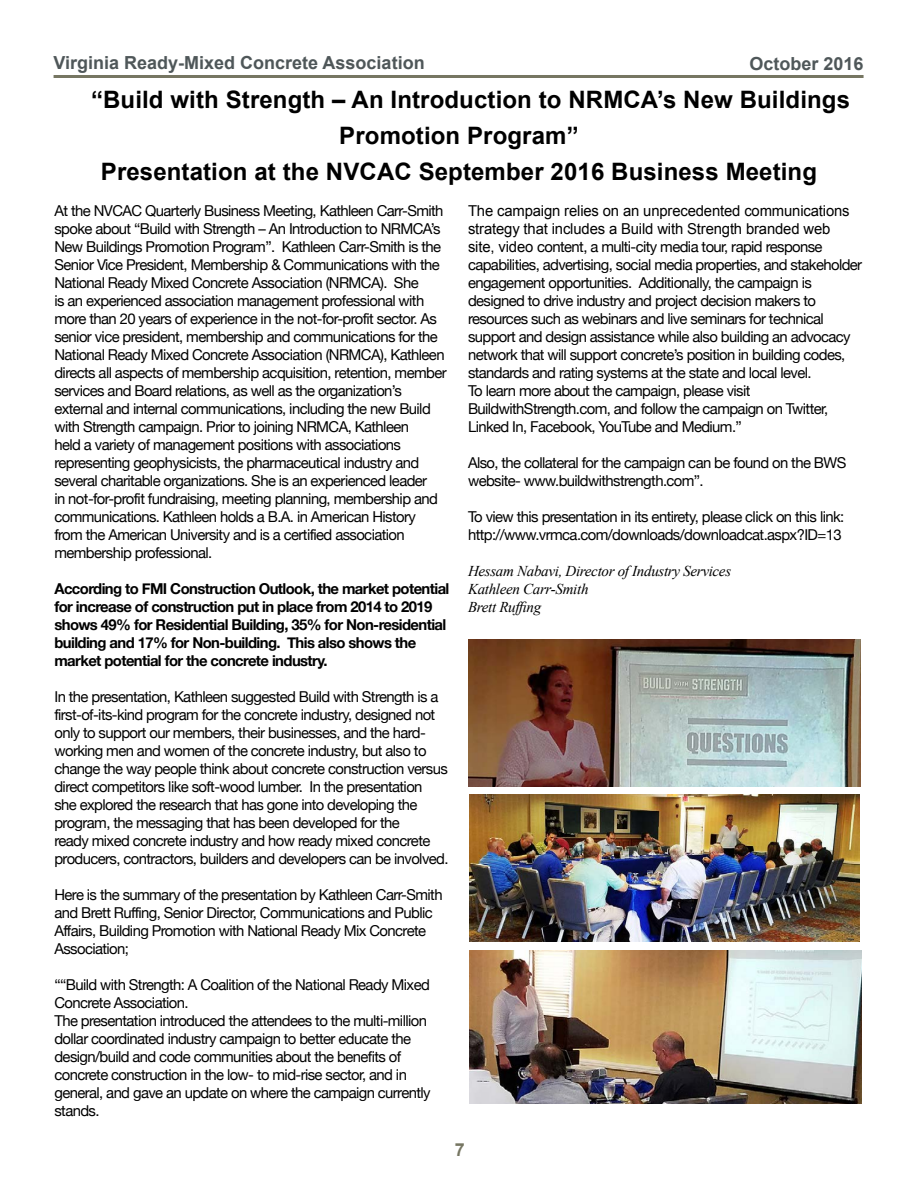
<style>
.page{position:relative;width:918px;height:1188px;background:#fff}
.page>*{position:absolute;margin:0;border:0;box-sizing:border-box;transform-origin:0 0}
.t1{font:700 24px "Arial";letter-spacing:.005em;color:#000}
.t2{font:700 18px "Arial";color:#4f5759}
.t3{font:700 18px "Arial";color:#767662}
.t4{font:15px/18px "Helvetica Neue";letter-spacing:-.04em;color:#000}
.t5{font:700 15px/18px "Helvetica Neue";letter-spacing:-.04em;color:#000}
.t6{font:15px/18px "Arial";letter-spacing:-.01em;color:#000}
.t7{font:italic 15px/18px "Times New Roman";letter-spacing:-.02em;color:#000}
.s1{font-family:"Arial"}
</style>
<div class="page">
<hr style="left:54px;top:75px;width:810px;height:3px;background:#767662">
<img style="left:469px;top:795px;width:390px;height:147px">
<img style="left:469px;top:950px;width:393px;height:153px">
<img style="left:468px;top:639px;width:392px;height:147px">
<p class="t2" style="left:54px;top:50px;width:373px">Virginia Ready-Mixed Concrete Association</p>
<p class="t2" style="left:750px;top:52px;width:116px">October 2016</p>
<h1 class="t1" style="left:91px;top:84px;width:761px">“Build with Strength – An Introduction to NRMCA’s New Buildings</h1>
<h1 class="t1" style="left:339px;top:120px;width:241px">Promotion Program”</h1>
<h1 class="t1" style="left:101px;top:156px;width:718px">Presentation at the NVCAC September 2016 Business Meeting</h1>
<p class="t4" style="left:54px;top:203px;width:394px">At the NVCAC Quarterly Business Meeting, Kathleen Carr-Smith spoke about “Build with Strength – An Introduction to NRMCA’s New Buildings Promotion Program”. Kathleen Carr-Smith is the Senior Vice President, Membership &amp; Communications with the National Ready Mixed Concrete Association (NRMCA). She<br>is an experienced association management professional with more than 20 years of experience in the not-for-profit sector. As senior vice president, membership and communications for the National Ready Mixed Concrete Association (NRMCA), Kathleen directs all aspects of membership acquisition, retention, member services and Board relations, as well as the organization’s external and internal communications, including the new Build with Strength campaign. Prior to joining NRMCA, Kathleen<br>held a variety of management positions with associations representing geophysicists, the pharmaceutical industry and several charitable organizations. She is an experienced leader<br>in not-for-profit fundraising, meeting planning, membership and communications. Kathleen holds a B.A. in American History from the American University and is a certified association membership professional.</p>
<p class="t5" style="left:54px;top:580px;width:397px">According to FMI Construction Outlook, the market potential for increase of construction put in place from 2014 to 2019 shows 49% for Residential Building, 35% for Non-residential building and 17% for Non-building. This also shows the market potential for the concrete industry.</p>
<p class="t4" style="left:54px;top:689px;width:396px">In the presentation, Kathleen suggested Build with Strength is a first-of-its-kind program for the concrete industry, designed not only to support our members, their businesses, and the hard&shy;working men and women of the concrete industry, but also to change the way people think about concrete construction versus direct competitors like soft-wood lumber. In the presentation she explored the research that has gone into developing the program, the messaging that has been developed for the<br>ready mixed concrete industry and how ready mixed concrete producers, contractors, builders and developers can be involved.</p>
<p class="t4" style="left:54px;top:887px;width:390px">Here is the summary of the presentation by Kathleen Carr-Smith and Brett Ruffing, Senior Director, Communications and Public Affairs, Building Promotion with National Ready Mix Concrete Association;</p>
<p class="t4" style="left:54px;top:977px;width:378px">““Build with Strength: A Coalition of the National Ready Mixed Concrete Association.<br>The presentation introduced the attendees to the multi-million dollar coordinated industry campaign to better educate the design/build and code communities about the benefits of concrete construction in the low- to mid-rise sector, and in general, and gave an update on where the campaign currently stands.</p>
<p class="t6" style="left:468px;top:202px;width:383px">The campaign relies on an unprecedented communications strategy that includes a Build with Strength branded web</p>
<p class="t4" style="left:468px;top:239px;width:396px"><span class="s1">site, video</span> content, a multi-city media tour, rapid response capabilities, advertising, social media properties, and stakeholder engagement opportunities. Additionally, the campaign is designed to drive industry and project decision makers to resources such as webinars and live seminars for technical support and design assistance while also building an advocacy network that will support concrete’s position in building codes, standards and rating systems at the state and local level.<br>To learn more about the campaign, please visit BuildwithStrength.com, and follow the campaign on Twitter, Linked In, Facebook, YouTube and Medium.”</p>
<p class="t4" style="left:468px;top:455px;width:380px">Also, the collateral for the campaign can be found on the BWS website- www.buildwithstrength.com”.</p>
<p class="t4" style="left:468px;top:509px;width:378px">To view this presentation in its entirety, please click on this link: http://www.vrmca.com/downloads/downloadcat.aspx?ID=13</p>
<p class="t7" style="left:468px;top:562px;width:265px">Hessam Nabavi, Director of Industry Services<br>Kathleen Carr-Smith<br>Brett Ruffing</p>
<p class="t3" style="left:455px;top:1137px;width:12px">7</p>
</div>
